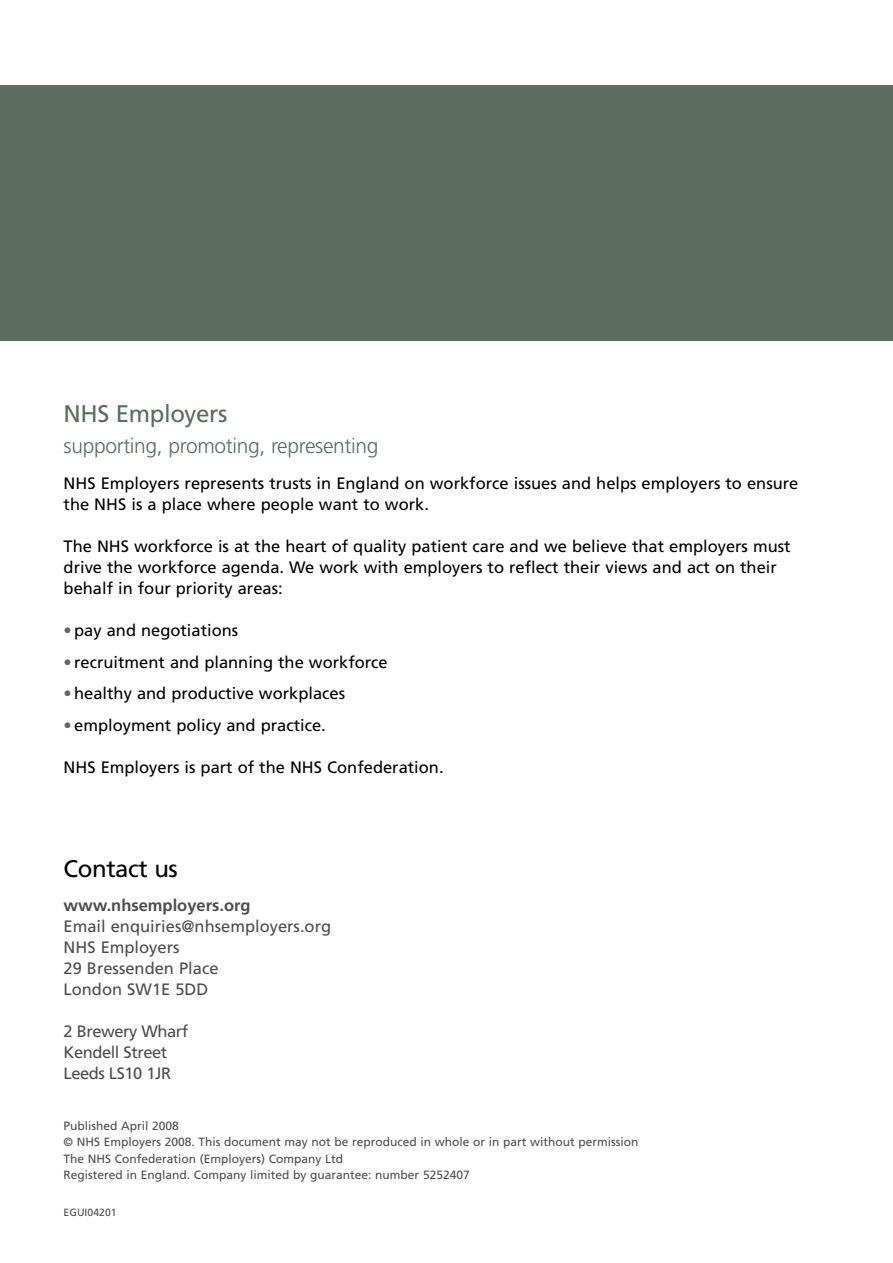
<style>
.page{position:relative;width:893px;height:1263px;background:#fff}
.page>*{position:absolute;margin:0;border:0;box-sizing:border-box;transform-origin:0 0}
.t1{font:24px "Frutiger";letter-spacing:-.015em;color:#5a6d5f}
.t2{font:24px "Frutiger";letter-spacing:-.015em;color:#000}
.t3{font:300 21px "Frutiger";letter-spacing:-.015em;color:#5a6d5f}
.t4{font:16.5px/21px "Frutiger";color:#000}
.t5{font:16.5px/21px "Frutiger";color:#4d4d4d}
.t6{font:16.5px/21px "Frutiger";letter-spacing:-.03em;color:#4d4d4d}
.t7{font:700 16.5px "Frutiger";color:#4d4d4d}
.t8{font:12px/16.5px "Frutiger";color:#4d4d4d}
.t9{font:10.5px "Frutiger";color:#4d4d4d}
.s1{color:#5a6d5f}
</style>
<div class="page">
<div style="left:0;top:85px;width:893px;height:255px;background:#5a6d5f"></div>
<h1 class="t1" style="left:64px;top:404px;width:165px">NHS Employers</h1>
<p class="t3" style="left:64px;top:438px;width:316px">supporting, promoting, representing</p>
<p class="t4" style="left:64px;top:474px;width:736px">NHS Employers represents trusts in England on workforce issues and helps employers to ensure the NHS is a place where people want to work.</p>
<p class="t4" style="left:64px;top:537px;width:728px">The NHS workforce is at the heart of quality patient care and we believe that employers must drive the workforce agenda. We work with employers to reflect their views and act on their behalf in four priority areas:</p>
<p class="t4" style="left:64px;top:621px;width:176px"><span class="s1">•</span>pay and negotiations</p>
<p class="t4" style="left:64px;top:653px;width:326px"><span class="s1">•</span> recruitment and planning the workforce</p>
<p class="t4" style="left:64px;top:684px;width:283px"><span class="s1">•</span>healthy and productive workplaces</p>
<p class="t4" style="left:64px;top:716px;width:264px"><span class="s1">•</span> employment policy and practice.</p>
<p class="t4" style="left:64px;top:758px;width:381px">NHS Employers is part of the NHS Confederation.</p>
<h1 class="t2" style="left:64px;top:859px;width:116px">Contact us</h1>
<p class="t7" style="left:64px;top:898px;width:188px">www.nhsemployers.org</p>
<p class="t5" style="left:64px;top:917px;width:269px">Email enquiries@nhsemployers.org<br>NHS Employers<br>29 Bressenden Place<br>London SW1E 5DD</p>
<p class="t6" style="left:64px;top:1022px;width:126px">2 Brewery Wharf<br>Kendell Street<br>Leeds LS10 1JR</p>
<p class="t8" style="left:64px;top:1118px;width:576px">Published April 2008<br>© NHS Employers 2008. This document may not be reproduced in whole or in part without permission The NHS Confederation (Employers) Company Ltd<br>Registered in England. Company limited by guarantee: number 5252407</p>
<p class="t9" style="left:64px;top:1208px;width:55px">EGUI04201</p>
</div>
